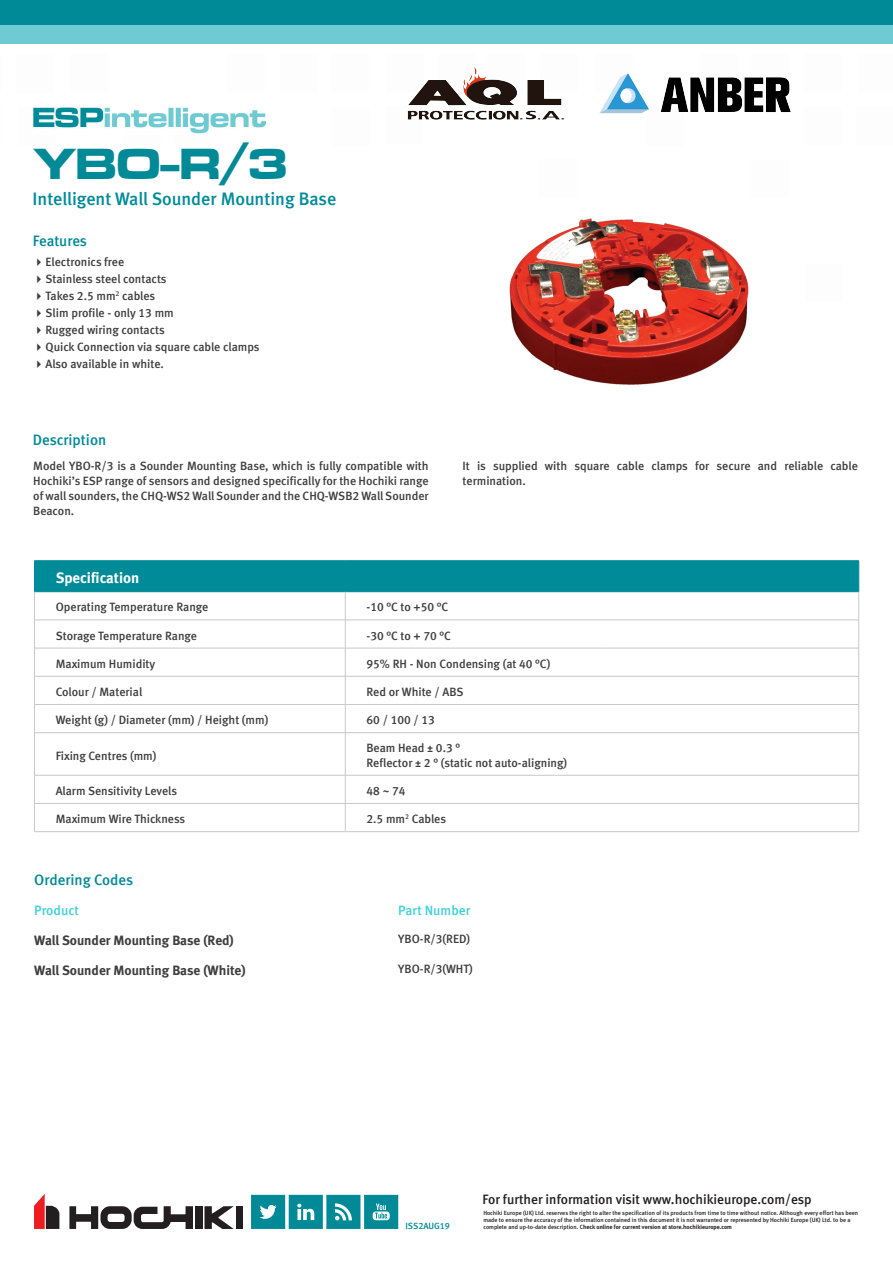
<style>
.page{position:relative;width:893px;height:1263px;background:#fff}
.page>*{position:absolute;margin:0;border:0;box-sizing:border-box;transform-origin:0 0}
.t1{font:45px "Microgramma D Bold Exte";color:#008996}
.t2{font:18px "Meta Medium CELF";color:#008b98}
.t3{font:15px "Meta Medium CELF";letter-spacing:-.005em;color:#008996}
.t4{font:15px "Meta Bold CE Lf";color:#fff}
.t5{font:13.5px "Meta Bold CE Lf";color:#3e3e3f}
.t6{font:13.5px "Meta Medium CELF";color:#231f20}
.t7{font:13.5px "Meta Medium CELF";color:#40d0d8}
.t8{font:12px/17.1px "Meta Medium CELF";color:#3e3e3f}
.t9{font:9px "Meta Medium CELF";color:#008996}
.t10{font:6px/7.2px "Meta Medium CELF";color:#231f20}
.t11{font:6px "Meta Bold CE Lf";color:#231f20}
.s1{font-family:"Meta Medium CELF"}
</style>
<div class="page">
<svg style="left:34px;top:1194px;width:25px;height:35px"></svg>
<svg style="left:69px;top:1206px;width:124px;height:23px"></svg>
<div style="left:195px;top:1206px;width:7px;height:23px;background:#231f20"></div>
<svg style="left:204px;top:1206px;width:30px;height:23px"></svg>
<div style="left:236px;top:1206px;width:7px;height:23px;background:#231f20"></div>
<hr style="left:0;top:108px;width:1px;height:37px;background:#231f20">
<hr style="left:0;top:56px;width:1px;height:37px;background:#231f20">
<div style="left:0;top:25px;width:893px;height:18px;background:#6ecbd3"></div>
<div style="left:0;top:0;width:893px;height:25px;background:#008996"></div>
<svg style="left:251px;top:1195px;width:147px;height:34px;background:#2f9ea9"></svg>
<img style="left:509px;top:218px;width:240px;height:167px">
<img style="left:33px;top:107px;width:232px;height:27px">
<hr style="left:34px;top:560px;width:311px;height:1px;background:#008b98">
<hr style="left:345px;top:560px;width:257px;height:1px;background:#008b98">
<hr style="left:602px;top:560px;width:257px;height:1px;background:#008b98">
<svg style="left:34px;top:561px;width:825px;height:171px"></svg>
<hr style="left:34px;top:732px;width:311px;height:1px;background:#c7c8ca">
<hr style="left:34px;top:733px;width:1px;height:42px;background:#c7c8ca">
<hr style="left:345px;top:732px;width:257px;height:1px;background:#c7c8ca">
<hr style="left:345px;top:733px;width:1px;height:42px;background:#c7c8ca">
<hr style="left:602px;top:732px;width:257px;height:1px;background:#c7c8ca">
<hr style="left:858px;top:733px;width:1px;height:42px;background:#c7c8ca">
<hr style="left:34px;top:775px;width:311px;height:1px;background:#c7c8ca">
<hr style="left:345px;top:775px;width:257px;height:1px;background:#c7c8ca">
<hr style="left:602px;top:775px;width:257px;height:1px;background:#c7c8ca">
<hr style="left:34px;top:803px;width:311px;height:1px;background:#c7c8ca">
<svg style="left:34px;top:776px;width:1px;height:55px"></svg>
<hr style="left:345px;top:803px;width:257px;height:1px;background:#c7c8ca">
<svg style="left:345px;top:776px;width:1px;height:55px"></svg>
<hr style="left:602px;top:803px;width:257px;height:1px;background:#c7c8ca">
<svg style="left:858px;top:776px;width:1px;height:55px"></svg>
<hr style="left:34px;top:831px;width:311px;height:1px;background:#c7c8ca">
<hr style="left:345px;top:831px;width:257px;height:1px;background:#c7c8ca">
<hr style="left:602px;top:831px;width:257px;height:1px;background:#c7c8ca">
<img style="left:407px;top:67px;width:157px;height:53px">
<img style="left:599px;top:73px;width:192px;height:41px">
<h1 class="t1" style="left:34px;top:133px;width:256px">YBO-R/3</h1>
<h2 class="t2" style="left:33px;top:187px;width:305px">Intelligent Wall Sounder Mounting Base</h2>
<p class="t3" style="left:33px;top:232px;width:56px">Features</p>
<p class="t8" style="left:46px;top:253px;width:216px">Electronics free<br>Stainless steel contacts<br>Takes 2.5 mm<sup>2</sup> cables<br>Slim profile - only 13 mm<br>Rugged wiring contacts<br>Quick Connection via square cable clamps<br>Also available in white.</p>
<p class="t3" style="left:33px;top:430px;width:75px">Description</p>
<p class="t8" style="left:33px;top:458px;width:397px;line-height:15px;text-align:justify">Model YBO-R/3 is a Sounder Mounting Base, which is fully compatible with Hochiki’s ESP range of sensors and designed specifically for the Hochiki range of wall sounders, the CHQ-WS2 Wall Sounder and the CHQ-WSB2 Wall Sounder Beacon.</p>
<p class="t8" style="left:463px;top:458px;width:397px;line-height:15px">It is supplied with square cable clamps for secure and reliable cable termination.</p>
<p class="t4" style="left:56px;top:568px;width:85px">Specification</p>
<p class="t8" style="left:56px;top:599px;width:154px">Operating Temperature Range</p>
<p class="t8" style="left:367px;top:599px;width:83px">-10 °C to +50 °C</p>
<p class="t8" style="left:56px;top:627px;width:143px">Storage Temperature Range</p>
<p class="t8" style="left:367px;top:627px;width:86px">-30 °C to + 70 °C</p>
<p class="t8" style="left:56px;top:655px;width:101px">Maximum Humidity</p>
<p class="t8" style="left:367px;top:655px;width:185px">95% RH - Non Condensing (at 40 °C)</p>
<p class="t8" style="left:56px;top:683px;width:88px">Colour / Material</p>
<p class="t8" style="left:367px;top:683px;width:99px">Red or White / ABS</p>
<p class="t8" style="left:56px;top:711px;width:214px">Weight (g) / Diameter (mm) / Height (mm)</p>
<p class="t8" style="left:367px;top:711px;width:70px">60 / 100 / 13</p>
<p class="t8" style="left:56px;top:747px;width:102px">Fixing Centres (mm)</p>
<p class="t8" style="left:367px;top:741px;width:202px;line-height:14.4px">Beam Head ± 0.3 °<br>Reflector ± 2 ° (static not auto-aligning)</p>
<p class="t8" style="left:56px;top:782px;width:123px">Alarm Sensitivity Levels</p>
<p class="t8" style="left:367px;top:782px;width:40px">48 ~ 74</p>
<p class="t8" style="left:56px;top:810px;width:131px">Maximum Wire Thickness</p>
<p class="t8" style="left:367px;top:810px;width:81px">2.5 mm<sup>2</sup> Cables</p>
<p class="t3" style="left:34px;top:871px;width:100px">Ordering Codes</p>
<p class="t7" style="left:34px;top:902px;width:46px">Product</p>
<p class="t7" style="left:398px;top:902px;width:74px">Part Number</p>
<p class="t5" style="left:34px;top:931px;width:201px">Wall Sounder Mounting Base (Red)</p>
<p class="t8" style="left:398px;top:930px;width:73px">YBO-R/3(RED)</p>
<p class="t5" style="left:34px;top:961px;width:213px">Wall Sounder Mounting Base (White)</p>
<p class="t8" style="left:398px;top:961px;width:76px">YBO-R/3(WHT)</p>
<p class="t9" style="left:405px;top:1220px;width:46px">ISS2AUG19</p>
<p class="t6" style="left:482px;top:1191px;width:331px">For further information visit www.hochikieurope.com/esp</p>
<p class="t10" style="left:483px;top:1209px;width:376px">Hochiki Europe (UK) Ltd. reserves the right to alter the specification of its products from time to time without notice. Although every effort has been made to ensure the accuracy of the information contained in this document it is not warranted or represented by Hochiki Europe (UK) Ltd. to be a</p>
<p class="t11" style="left:483px;top:1223px;width:250px"><span class="s1">complete and up-to-date description. C</span>heck online for current version at store.hochikieurope.com</p>
</div>
